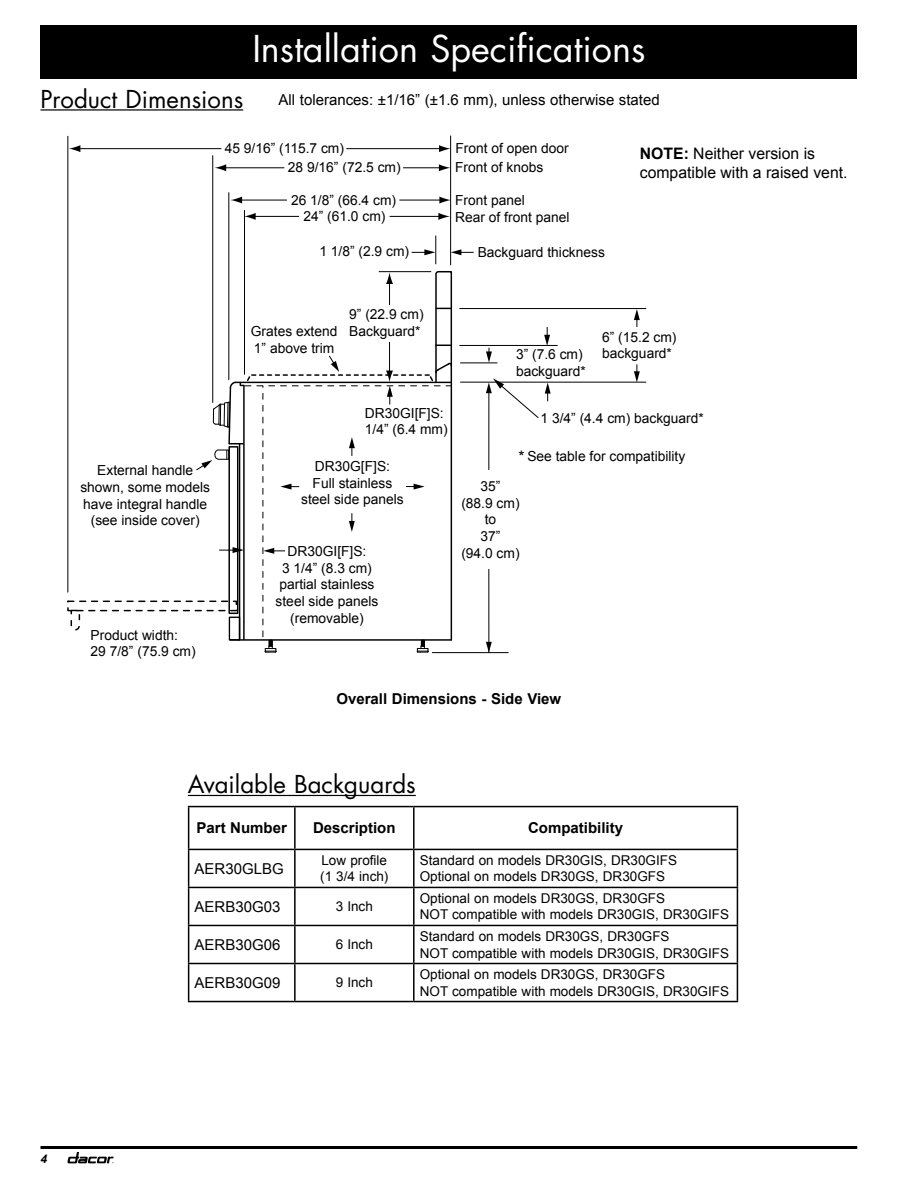
<style>
.page{position:relative;width:918px;height:1188px;background:#fff}
.page>*{position:absolute;margin:0;border:0;box-sizing:border-box;transform-origin:0 0}
.t1{font:36px "Futura Std";color:#fff}
.t2{font:24px "Futura Std";color:#000}
.t3{font:15.9px/19px "Arial";color:#000}
.t4{font:15px "Arial";color:#000}
.t5{font:700 15px "Arial";color:#000}
.t6{font:13.8px/16.6px "Arial";color:#000}
.t7{font:13.5px/16.2px "Arial";color:#000}
.t8{font:italic 700 12px "Arial";color:#000}
.s1{font-weight:700}
.s2{font-size:15.9px}
</style>
<div class="page">
<svg style="left:68px;top:1152px;width:46px;height:11px"></svg>
<hr style="left:40px;top:1146px;width:817px;height:3px;background:#000">
<div style="left:40px;top:25px;width:817px;height:54px;background:#000"></div>
<hr style="left:40px;top:109px;width:203px;height:2px;background:#000">
<hr style="left:489px;top:391px;width:1px;height:79px;background:#000">
<hr style="left:489px;top:569px;width:1px;height:84px;background:#000">
<svg style="left:486px;top:642px;width:6px;height:10px"></svg>
<hr style="left:212px;top:156px;width:1px;height:246px;background:#000">
<hr style="left:432px;top:652px;width:76px;height:1px;background:#000">
<hr style="left:228px;top:193px;width:1px;height:187px;background:#000">
<hr style="left:244px;top:210px;width:1px;height:164px;background:#000">
<hr style="left:450px;top:136px;width:1px;height:129px;background:#000">
<hr style="left:459px;top:345px;width:99px;height:1px;background:#000">
<svg style="left:451px;top:249px;width:23px;height:6px"></svg>
<svg style="left:412px;top:236px;width:24px;height:28px"></svg>
<svg style="left:634px;top:364px;width:6px;height:18px"></svg>
<svg style="left:486px;top:378px;width:53px;height:41px"></svg>
<svg style="left:634px;top:309px;width:6px;height:18px"></svg>
<hr style="left:460px;top:382px;width:186px;height:1px;background:#000">
<hr style="left:459px;top:308px;width:187px;height:1px;background:#000">
<svg style="left:544px;top:327px;width:6px;height:19px"></svg>
<svg style="left:545px;top:383px;width:6px;height:18px"></svg>
<svg style="left:486px;top:348px;width:6px;height:15px"></svg>
<hr style="left:253px;top:216px;width:188px;height:1px;background:#000">
<svg style="left:438px;top:213px;width:12px;height:7px"></svg>
<svg style="left:245px;top:213px;width:11px;height:7px"></svg>
<hr style="left:240px;top:200px;width:202px;height:1px;background:#000">
<svg style="left:439px;top:197px;width:12px;height:7px"></svg>
<svg style="left:230px;top:197px;width:12px;height:7px"></svg>
<hr style="left:224px;top:167px;width:217px;height:1px;background:#000">
<svg style="left:439px;top:164px;width:12px;height:7px"></svg>
<svg style="left:215px;top:164px;width:11px;height:7px"></svg>
<div style="left:285px;top:165px;width:118px;height:28px;background:#fff"></div>
<div style="left:287px;top:194px;width:112px;height:14px;background:#fff"></div>
<div style="left:300px;top:210px;width:89px;height:14px;background:#fff"></div>
<hr style="left:68px;top:136px;width:1px;height:456px;background:#000">
<svg style="left:70px;top:611px;width:11px;height:20px"></svg>
<div style="left:67px;top:601px;width:170px;height:10px;border:1px dashed #000"></div>
<hr style="left:78px;top:148px;width:363px;height:1px;background:#000">
<svg style="left:439px;top:145px;width:12px;height:7px"></svg>
<svg style="left:69px;top:145px;width:11px;height:7px"></svg>
<div style="left:222px;top:139px;width:124px;height:17px;background:#fff"></div>
<hr style="left:460px;top:363px;width:37px;height:1px;background:#000">
<svg style="left:196px;top:270px;width:257px;height:383px"></svg>
<hr style="left:188px;top:795px;width:228px;height:1px;background:#000">
<hr style="left:188px;top:806px;width:107px;height:1px;background:#000">
<hr style="left:188px;top:807px;width:1px;height:42px;background:#000">
<hr style="left:295px;top:806px;width:119px;height:1px;background:#000">
<hr style="left:294px;top:807px;width:2px;height:42px;background:#000">
<hr style="left:414px;top:806px;width:324px;height:1px;background:#000">
<hr style="left:413px;top:807px;width:2px;height:42px;background:#000">
<hr style="left:737px;top:807px;width:1px;height:42px;background:#000">
<hr style="left:188px;top:849px;width:107px;height:1px;background:#000">
<hr style="left:188px;top:850px;width:1px;height:37px;background:#000">
<hr style="left:295px;top:849px;width:119px;height:1px;background:#000">
<hr style="left:294px;top:850px;width:2px;height:37px;background:#000">
<hr style="left:414px;top:849px;width:324px;height:1px;background:#000">
<hr style="left:413px;top:850px;width:2px;height:37px;background:#000">
<hr style="left:737px;top:850px;width:1px;height:37px;background:#000">
<hr style="left:188px;top:887px;width:107px;height:1px;background:#000">
<hr style="left:188px;top:888px;width:1px;height:37px;background:#000">
<hr style="left:295px;top:887px;width:119px;height:1px;background:#000">
<hr style="left:294px;top:888px;width:2px;height:37px;background:#000">
<hr style="left:414px;top:887px;width:324px;height:1px;background:#000">
<hr style="left:413px;top:888px;width:2px;height:37px;background:#000">
<hr style="left:737px;top:888px;width:1px;height:37px;background:#000">
<hr style="left:188px;top:925px;width:107px;height:1px;background:#000">
<hr style="left:188px;top:926px;width:1px;height:37px;background:#000">
<hr style="left:295px;top:925px;width:119px;height:1px;background:#000">
<hr style="left:294px;top:926px;width:2px;height:37px;background:#000">
<hr style="left:414px;top:925px;width:324px;height:1px;background:#000">
<hr style="left:413px;top:926px;width:2px;height:37px;background:#000">
<hr style="left:737px;top:926px;width:1px;height:37px;background:#000">
<hr style="left:188px;top:963px;width:107px;height:1px;background:#000">
<hr style="left:188px;top:964px;width:1px;height:37px;background:#000">
<hr style="left:295px;top:963px;width:119px;height:1px;background:#000">
<hr style="left:294px;top:964px;width:2px;height:37px;background:#000">
<hr style="left:414px;top:963px;width:324px;height:1px;background:#000">
<hr style="left:413px;top:964px;width:2px;height:37px;background:#000">
<hr style="left:737px;top:964px;width:1px;height:37px;background:#000">
<hr style="left:188px;top:1001px;width:107px;height:1px;background:#000">
<hr style="left:295px;top:1001px;width:119px;height:1px;background:#000">
<hr style="left:414px;top:1001px;width:324px;height:1px;background:#000">
<h2 class="t2" style="left:40px;top:83px;width:204px">Product Dimensions</h2>
<h1 class="t1" style="left:252px;top:26px;width:395px">Installation Specifications</h1>
<p class="t4" style="left:279px;top:90px;width:383px">All tolerances: ±1/16” (±1.6 mm), unless otherwise stated</p>
<p class="t6" style="left:225px;top:140px;width:121px">45 9/16” (115.7 cm)</p>
<p class="t6" style="left:288px;top:159px;width:114px">28 9/16” (72.5 cm)</p>
<p class="t6" style="left:303px;top:208px;width:84px">24” (61.0 cm)</p>
<p class="t6" style="left:291px;top:192px;width:107px">26 1/8” (66.4 cm)</p>
<p class="t6" style="left:319px;top:243px;width:91px">1 1/8” (2.9 cm)</p>
<p class="t6" style="left:455px;top:139px;width:115px;line-height:19px">Front of open door<br>Front of knobs</p>
<p class="t6" style="left:455px;top:192px;width:116px">Front panel<br>Rear of front panel</p>
<p class="t6" style="left:478px;top:244px;width:129px">Backguard thickness</p>
<p class="t3" style="left:640px;top:145px;width:209px"><span class="s1">NOTE:</span> Neither version is compatible with a raised vent.</p>
<p class="t6" style="left:80px;top:462px;width:131px;text-align:center">External handle shown, some models have integral handle (see inside cover)</p>
<p class="t6" style="left:91px;top:627px;width:107px">Product width:<br>29 7/8” (75.9 cm)</p>
<p class="t6" style="left:349px;top:306px;width:76px">9” (22.9 cm)<br>Backguard*</p>
<p class="t6" style="left:251px;top:323px;width:88px">Grates extend<br>1” above trim</p>
<p class="t6" style="left:602px;top:329px;width:76px">6” (15.2 cm) backguard*</p>
<p class="t6" style="left:516px;top:346px;width:71px">3” (7.6 cm) backguard*</p>
<p class="t6" style="left:365px;top:405px;width:84px">DR30GI[F]S:<br>1/4” (6.4 mm)</p>
<p class="t6" style="left:301px;top:458px;width:104px;text-align:center">DR30G[F]S:<br>Full stainless steel side panels</p>
<p class="t6" style="left:276px;top:543px;width:104px;text-align:center">DR30GI[F]S:<br>3 1/4” (8.3 cm) partial stainless steel side panels (removable)</p>
<p class="t6" style="left:541px;top:410px;width:165px">1 3/4” (4.4 cm) backguard*</p>
<p class="t6" style="left:519px;top:448px;width:168px"><span class="s2">*</span> See table for compatibility</p>
<p class="t6" style="left:461px;top:478px;width:60px;text-align:center">35”<br>(88.9 cm) to<br>37”<br>(94.0 cm)</p>
<p class="t5" style="left:336px;top:688px;width:226px">Overall Dimensions - Side View</p>
<p class="t8" style="left:40px;top:1151px;width:8px">4</p>
<h2 class="t2" style="left:188px;top:769px;width:229px">Available Backguards</h2>
<p class="t5" style="left:197px;top:818px;width:92px">Part Number</p>
<p class="t5" style="left:313px;top:818px;width:84px">Description</p>
<p class="t5" style="left:528px;top:818px;width:97px">Compatibility</p>
<p class="t4" style="left:195px;top:859px;width:91px">AER30GLBG</p>
<p class="t7" style="left:320px;top:853px;width:70px">Low profile (1 3/4 inch)</p>
<p class="t7" style="left:420px;top:853px;width:259px">Standard on models DR30GIS, DR30GIFS<br>Optional on models DR30GS, DR30GFS</p>
<p class="t4" style="left:195px;top:897px;width:87px">AERB30G03</p>
<p class="t7" style="left:336px;top:899px;width:39px">3 Inch</p>
<p class="t7" style="left:420px;top:891px;width:311px">Optional on models DR30GS, DR30GFS<br>NOT compatible with models DR30GIS, DR30GIFS</p>
<p class="t4" style="left:195px;top:935px;width:87px">AERB30G06</p>
<p class="t7" style="left:336px;top:937px;width:39px">6 Inch</p>
<p class="t7" style="left:420px;top:929px;width:311px">Standard on models DR30GS, DR30GFS<br>NOT compatible with models DR30GIS, DR30GIFS</p>
<p class="t4" style="left:195px;top:973px;width:87px">AERB30G09</p>
<p class="t7" style="left:336px;top:975px;width:39px">9 Inch</p>
<p class="t7" style="left:420px;top:967px;width:311px">Optional on models DR30GS, DR30GFS<br>NOT compatible with models DR30GIS, DR30GIFS</p>
</div>
